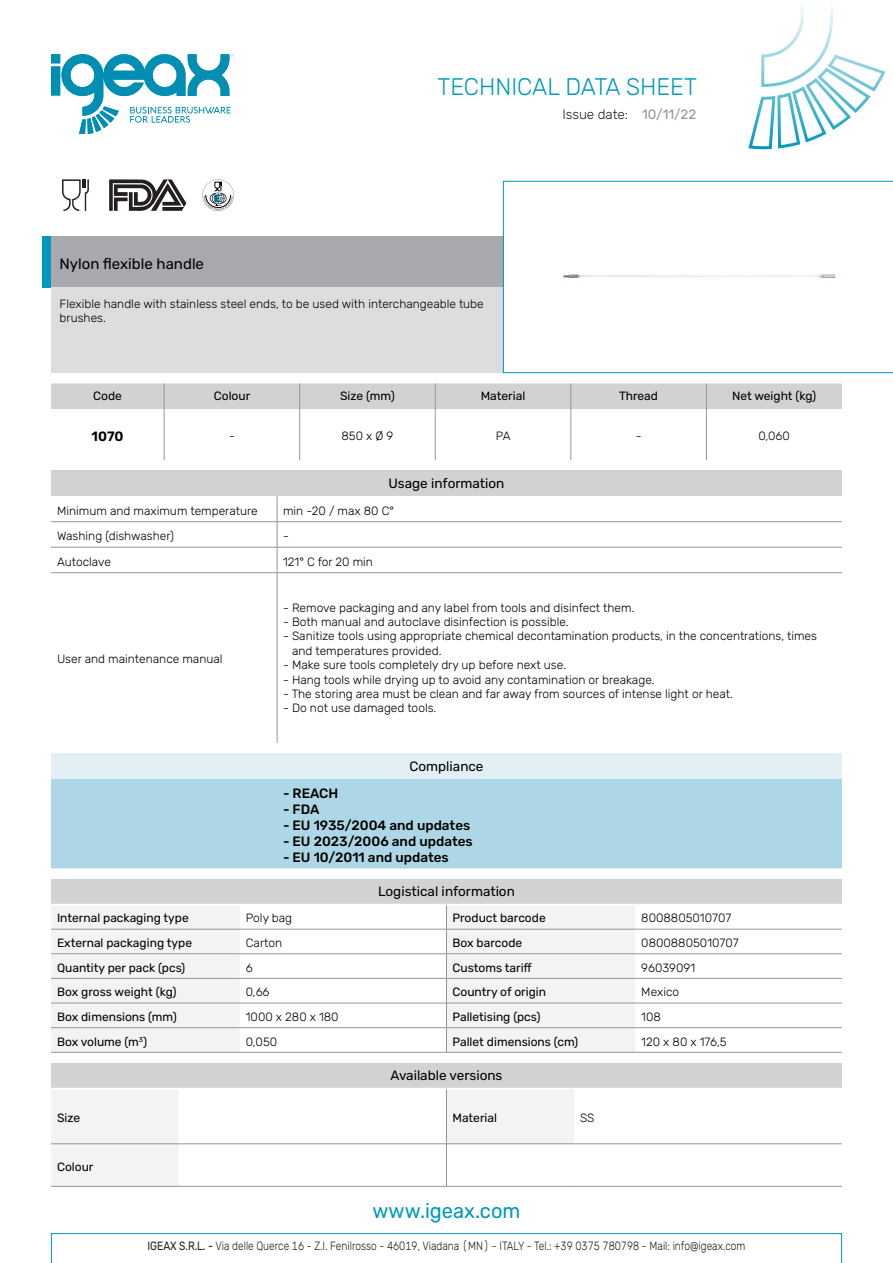
<style>
.page{position:relative;width:893px;height:1263px;background:#fff}
.page>*{position:absolute;margin:0;border:0;box-sizing:border-box;transform-origin:0 0}
.t1{font:300 24px "Rubik";color:#0099b9}
.t2{font:20.85px "Rubik";color:#0099b9;scale:.96 1}
.t3{font:15px "Rubik";color:#000}
.t4{font:500 13.5px "Rubik";color:#000}
.t5{font:13.5px "Rubik";color:#000}
.t6{font:300 13.5px "Rubik";color:#231f20}
.t7{font:13.5px "Rubik";color:#939598}
.t8{font:600 13.5px "Rubik";color:#000}
.t9{font:300 12px/14.4px "Rubik";color:#000}
.t10{font:12px "Rubik";color:#000}
.t11{font:300 12px "Rubik";color:#231f20;scale:.85 1}
.s1{font-weight:400}
</style>
<div class="page">
<svg style="left:51px;top:1233px;width:791px;height:30px"></svg>
<svg style="left:51px;top:54px;width:183px;height:79px"></svg>
<svg style="left:748px;top:6px;width:138px;height:144px"></svg>
<div style="left:51px;top:383px;width:791px;height:26px;background:#d1d2d4"></div>
<hr style="left:164px;top:409px;width:1px;height:51px;background:#939598">
<hr style="left:299px;top:409px;width:1px;height:51px;background:#939598">
<hr style="left:435px;top:409px;width:1px;height:51px;background:#939598">
<hr style="left:571px;top:409px;width:1px;height:51px;background:#939598">
<hr style="left:706px;top:409px;width:1px;height:51px;background:#939598">
<div style="left:51px;top:1063px;width:791px;height:25px;background:#d1d2d4"></div>
<svg style="left:51px;top:1090px;width:523px;height:96px"></svg>
<div style="left:446px;top:1144px;width:128px;height:42px;background:#fff"></div>
<hr style="left:179px;top:1143px;width:267px;height:1px;background:#939598">
<hr style="left:447px;top:1143px;width:127px;height:1px;background:#939598">
<hr style="left:574px;top:1143px;width:268px;height:1px;background:#939598">
<hr style="left:51px;top:1186px;width:128px;height:1px;background:#939598">
<hr style="left:179px;top:1186px;width:267px;height:1px;background:#939598">
<hr style="left:446px;top:1186px;width:128px;height:1px;background:#939598">
<hr style="left:574px;top:1186px;width:268px;height:1px;background:#939598">
<hr style="left:446px;top:1089px;width:1px;height:55px;background:#939598">
<hr style="left:446px;top:1144px;width:1px;height:42px;background:#939598">
<hr style="left:51px;top:1143px;width:128px;height:1px;background:#939598">
<div style="left:51px;top:753px;width:791px;height:26px;background:#e2f0f5"></div>
<div style="left:51px;top:779px;width:791px;height:89px;background:#add7e6"></div>
<svg style="left:109px;top:179px;width:77px;height:32px"></svg>
<svg style="left:202px;top:179px;width:32px;height:32px"></svg>
<svg style="left:62px;top:179px;width:27px;height:32px"></svg>
<div style="left:51px;top:237px;width:452px;height:51px;background:#a8a9ad"></div>
<div style="left:43px;top:237px;width:8px;height:51px;background:#0099b9"></div>
<div style="left:51px;top:288px;width:452px;height:85px;background:#dcdddf"></div>
<div style="left:51px;top:471px;width:791px;height:25px;background:#d1d2d4"></div>
<svg style="left:277px;top:496px;width:1px;height:76px"></svg>
<hr style="left:277px;top:573px;width:1px;height:170px;background:#939598">
<hr style="left:51px;top:521px;width:226px;height:1px;background:#939598">
<hr style="left:277px;top:521px;width:565px;height:1px;background:#939598">
<hr style="left:51px;top:547px;width:226px;height:1px;background:#939598">
<hr style="left:277px;top:547px;width:565px;height:1px;background:#939598">
<hr style="left:51px;top:572px;width:226px;height:1px;background:#939598">
<hr style="left:277px;top:572px;width:565px;height:1px;background:#939598">
<div style="left:51px;top:879px;width:791px;height:25px;background:#d1d2d4"></div>
<svg style="left:51px;top:906px;width:584px;height:146px;fill:#f2f3f4"></svg>
<svg style="left:446px;top:905px;width:1px;height:147px"></svg>
<hr style="left:446px;top:929px;width:189px;height:1px;background:#939598">
<hr style="left:635px;top:929px;width:207px;height:1px;background:#939598">
<hr style="left:51px;top:953px;width:189px;height:1px;background:#939598">
<hr style="left:240px;top:953px;width:206px;height:1px;background:#939598">
<hr style="left:446px;top:953px;width:189px;height:1px;background:#939598">
<hr style="left:635px;top:953px;width:207px;height:1px;background:#939598">
<hr style="left:51px;top:978px;width:189px;height:1px;background:#939598">
<hr style="left:240px;top:978px;width:206px;height:1px;background:#939598">
<hr style="left:446px;top:978px;width:189px;height:1px;background:#939598">
<hr style="left:635px;top:978px;width:207px;height:1px;background:#939598">
<hr style="left:51px;top:1003px;width:189px;height:1px;background:#939598">
<hr style="left:240px;top:1003px;width:206px;height:1px;background:#939598">
<hr style="left:446px;top:1003px;width:189px;height:1px;background:#939598">
<hr style="left:635px;top:1003px;width:207px;height:1px;background:#939598">
<hr style="left:51px;top:1027px;width:189px;height:1px;background:#939598">
<hr style="left:240px;top:1027px;width:206px;height:1px;background:#939598">
<hr style="left:446px;top:1027px;width:189px;height:1px;background:#939598">
<hr style="left:635px;top:1027px;width:207px;height:1px;background:#939598">
<hr style="left:446px;top:1052px;width:189px;height:1px;background:#939598">
<hr style="left:635px;top:1052px;width:207px;height:1px;background:#939598">
<hr style="left:240px;top:929px;width:206px;height:1px;background:#939598">
<hr style="left:51px;top:1052px;width:189px;height:1px;background:#939598">
<hr style="left:240px;top:1052px;width:206px;height:1px;background:#939598">
<hr style="left:51px;top:929px;width:189px;height:1px;background:#939598">
<svg style="left:503px;top:181px;width:390px;height:192px"></svg>
<p class="t1" style="left:437px;top:73px;width:261px">TECHNICAL DATA SHEET</p>
<p class="t6" style="left:562px;top:107px;width:67px">Issue date:</p>
<p class="t7" style="left:642px;top:107px;width:56px">10/11/22</p>
<p class="t3" style="left:60px;top:256px;width:146px">Nylon flexible handle</p>
<p class="t9" style="left:60px;top:296px;width:426px">Flexible handle with stainless steel ends, to be used with interchangeable tube brushes.</p>
<p class="t10" style="left:93px;top:390px;width:30px">Code</p>
<p class="t10" style="left:214px;top:390px;width:38px">Colour</p>
<p class="t10" style="left:340px;top:390px;width:56px">Size (mm)</p>
<p class="t10" style="left:481px;top:390px;width:46px">Material</p>
<p class="t10" style="left:619px;top:390px;width:40px">Thread</p>
<p class="t10" style="left:732px;top:390px;width:86px">Net weight (kg)</p>
<p class="t8" style="left:92px;top:429px;width:34px">1070</p>
<p class="t9" style="left:229px;top:429px;width:7px">-</p>
<p class="t9" style="left:341px;top:429px;width:53px">850 x Ø 9</p>
<p class="t9" style="left:496px;top:429px;width:16px">PA</p>
<p class="t9" style="left:636px;top:429px;width:7px">-</p>
<p class="t9" style="left:758px;top:429px;width:33px">0,060</p>
<p class="t5" style="left:388px;top:476px;width:117px">Usage information</p>
<p class="t9" style="left:57px;top:503px;width:202px">Minimum and maximum temperature</p>
<p class="t9" style="left:283px;top:503px;width:113px">min -20 / max 80 C°</p>
<p class="t9" style="left:57px;top:529px;width:119px">Washing (dishwasher)</p>
<p class="t9" style="left:283px;top:529px;width:7px">-</p>
<p class="t9" style="left:57px;top:554px;width:55px">Autoclave</p>
<p class="t9" style="left:283px;top:554px;width:91px">121° C for 20 min</p>
<p class="t9" style="left:57px;top:652px;width:167px">User and maintenance manual</p>
<p class="t9" style="left:283px;top:600px;width:353px">- Remove packaging and any label from tools and disinfect them.</p>
<p class="t9" style="left:283px;top:615px;width:287px">- Both manual and autoclave disinfection is possible.</p>
<p class="t9" style="left:292px;top:629px;width:526px;text-indent:-9px">- Sanitize tools using appropriate chemical decontamination products, in the concentrations, times and temperatures provided.</p>
<p class="t9" style="left:283px;top:658px;width:285px">- Make sure tools completely dry up before next use.</p>
<p class="t9" style="left:283px;top:672px;width:373px">- Hang tools while drying up to avoid any contamination or breakage.</p>
<p class="t9" style="left:283px;top:687px;width:451px">- The storing area must be clean and far away from sources of intense light or heat.</p>
<p class="t9" style="left:283px;top:701px;width:155px">- Do not use damaged tools.</p>
<p class="t5" style="left:409px;top:759px;width:76px">Compliance</p>
<p class="t4" style="left:283px;top:785px;width:57px">- REACH</p>
<p class="t4" style="left:283px;top:801px;width:38px">- FDA</p>
<p class="t4" style="left:283px;top:818px;width:189px">- EU 1935/2004 and updates</p>
<p class="t4" style="left:283px;top:834px;width:191px">- EU 2023/2006 and updates</p>
<p class="t4" style="left:283px;top:850px;width:167px">- EU 10/2011 and updates</p>
<p class="t5" style="left:378px;top:884px;width:138px">Logistical information</p>
<p class="t10" style="left:57px;top:911px;width:133px">Internal packaging type</p>
<p class="t9" style="left:246px;top:911px;width:48px">Poly bag</p>
<p class="t10" style="left:452px;top:911px;width:95px">Product barcode</p>
<p class="t9" style="left:641px;top:911px;width:91px">8008805010707</p>
<p class="t10" style="left:57px;top:936px;width:137px">External packaging type</p>
<p class="t9" style="left:246px;top:936px;width:38px">Carton</p>
<p class="t10" style="left:452px;top:936px;width:71px">Box barcode</p>
<p class="t9" style="left:641px;top:936px;width:99px">08008805010707</p>
<p class="t10" style="left:57px;top:961px;width:130px">Quantity per pack (pcs)</p>
<p class="t9" style="left:246px;top:961px;width:8px">6</p>
<p class="t10" style="left:452px;top:961px;width:81px">Customs tariff</p>
<p class="t9" style="left:641px;top:961px;width:55px">96039091</p>
<p class="t10" style="left:57px;top:985px;width:121px">Box gross weight (kg)</p>
<p class="t9" style="left:246px;top:985px;width:25px">0,66</p>
<p class="t10" style="left:452px;top:985px;width:95px">Country of origin</p>
<p class="t9" style="left:641px;top:985px;width:39px">Mexico</p>
<p class="t10" style="left:57px;top:1010px;width:121px">Box dimensions (mm)</p>
<p class="t9" style="left:246px;top:1010px;width:94px">1000 x 280 x 180</p>
<p class="t10" style="left:452px;top:1010px;width:90px">Palletising (pcs)</p>
<p class="t9" style="left:641px;top:1010px;width:21px">108</p>
<p class="t10" style="left:57px;top:1035px;width:92px">Box volume (m<sup>3</sup>)</p>
<p class="t9" style="left:246px;top:1034px;width:33px">0,050</p>
<p class="t10" style="left:452px;top:1035px;width:127px">Pallet dimensions (cm)</p>
<p class="t9" style="left:641px;top:1034px;width:87px">120 x 80 x 176,5</p>
<p class="t5" style="left:390px;top:1068px;width:114px">Available versions</p>
<p class="t10" style="left:57px;top:1111px;width:25px">Size</p>
<p class="t10" style="left:452px;top:1111px;width:46px">Material</p>
<p class="t9" style="left:580px;top:1111px;width:16px">SS</p>
<p class="t10" style="left:57px;top:1160px;width:38px">Colour</p>
<h2 class="t2" style="left:373px;top:1199px;width:156px">www.igeax.com</h2>
<p class="t11" style="left:147px;top:1239px;width:705px"><span class="s1">IGEAX S.R.L. -</span> Via delle Querce 16 - Z.I. Fenilrosso - 46019, Viadana (MN) - ITALY - Tel.: +39 0375 780798 - Mail: info@igeax.com</p>
</div>
